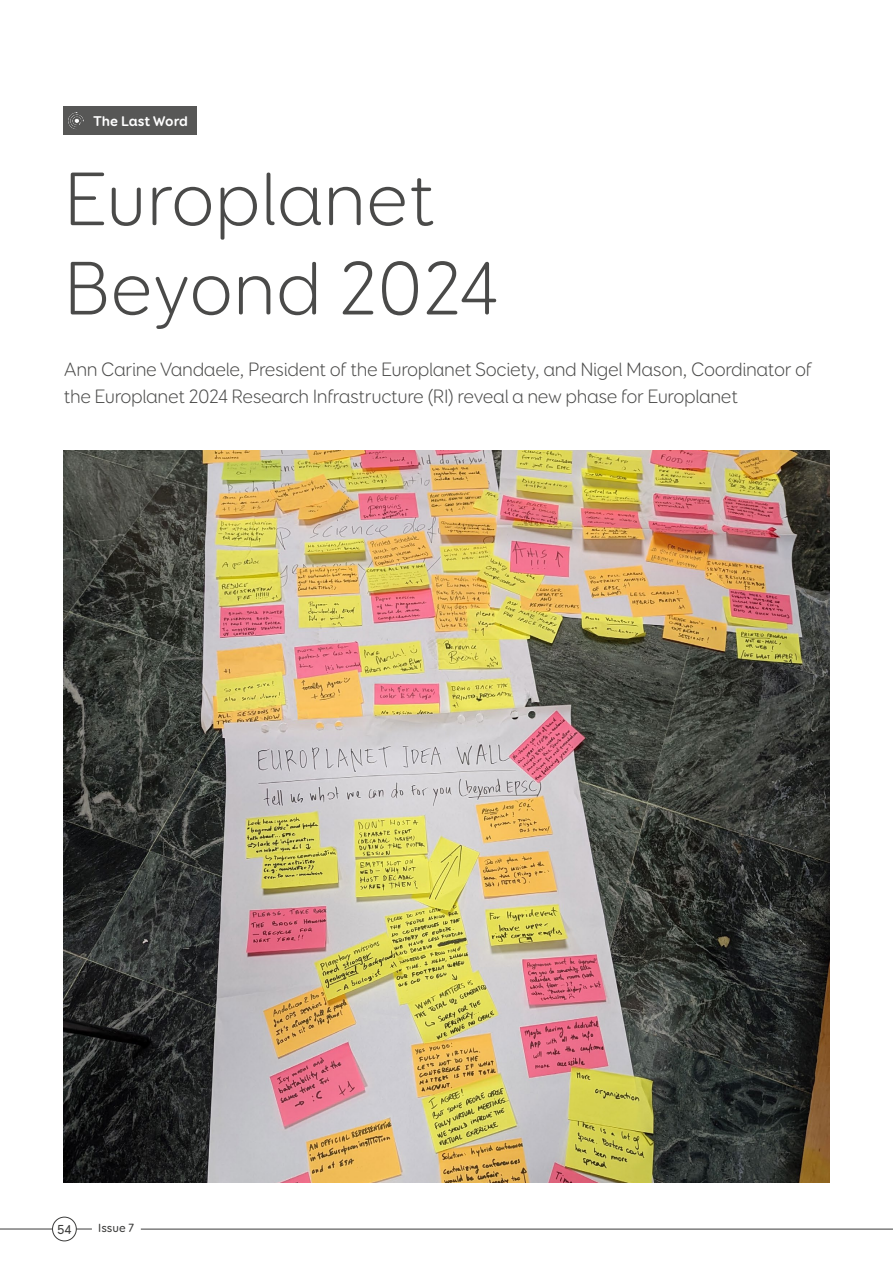
<style>
.page{position:relative;width:893px;height:1263px;background:#fff}
.page>*{position:absolute;margin:0;border:0;box-sizing:border-box;transform-origin:0 0}
.Headline{font:300 76.2px/89.2px "Booster Next FY";color:#4a4a49}
.Intro_standard{font:300 19.5px/27px "Booster Next FY";letter-spacing:-.02em;color:#4a4a49}
.t1{font:700 14.25px "Booster Next FY";color:#fff}
.t2{font:500 13.05px "Booster Next FY";color:#3c3c3b}
.t3{font:500 12px "Booster Next FY";color:#3c3c3b}
</style>
<div class="page">
<div style="left:63px;top:106px;width:133px;height:28px;background:#575756"></div>
<img style="left:68px;top:112px;width:16px;height:17px">
<img style="left:63px;top:450px;width:766px;height:732px">
<div style="left:52px;top:1217px;width:25px;height:24px;border:1px solid #3c3c3b;border-radius:50%"></div>
<svg style="left:76px;top:1228px;width:16px;height:1px"></svg>
<hr style="left:0;top:1228px;width:52px;height:1px;background:#3c3c3b">
<hr style="left:141px;top:1229px;width:752px;height:1px;background:#3c3c3b">
<p class="t1" style="left:94px;top:112px;width:96px">The Last Word</p>
<p class="Headline" style="left:64px;top:154px;width:436px">Europlanet<br>Beyond 2024</p>
<p class="Intro_standard" style="left:64px;top:355px;width:750px">Ann Carine Vandaele, President of the Europlanet Society, and Nigel Mason, Coordinator of the Europlanet 2024 Research Infrastructure (RI) reveal a new phase for Europlanet</p>
<p class="t2" style="left:57px;top:1221px;width:16px">54</p>
<p class="t3" style="left:98px;top:1221px;width:37px">Issue 7</p>
</div>
